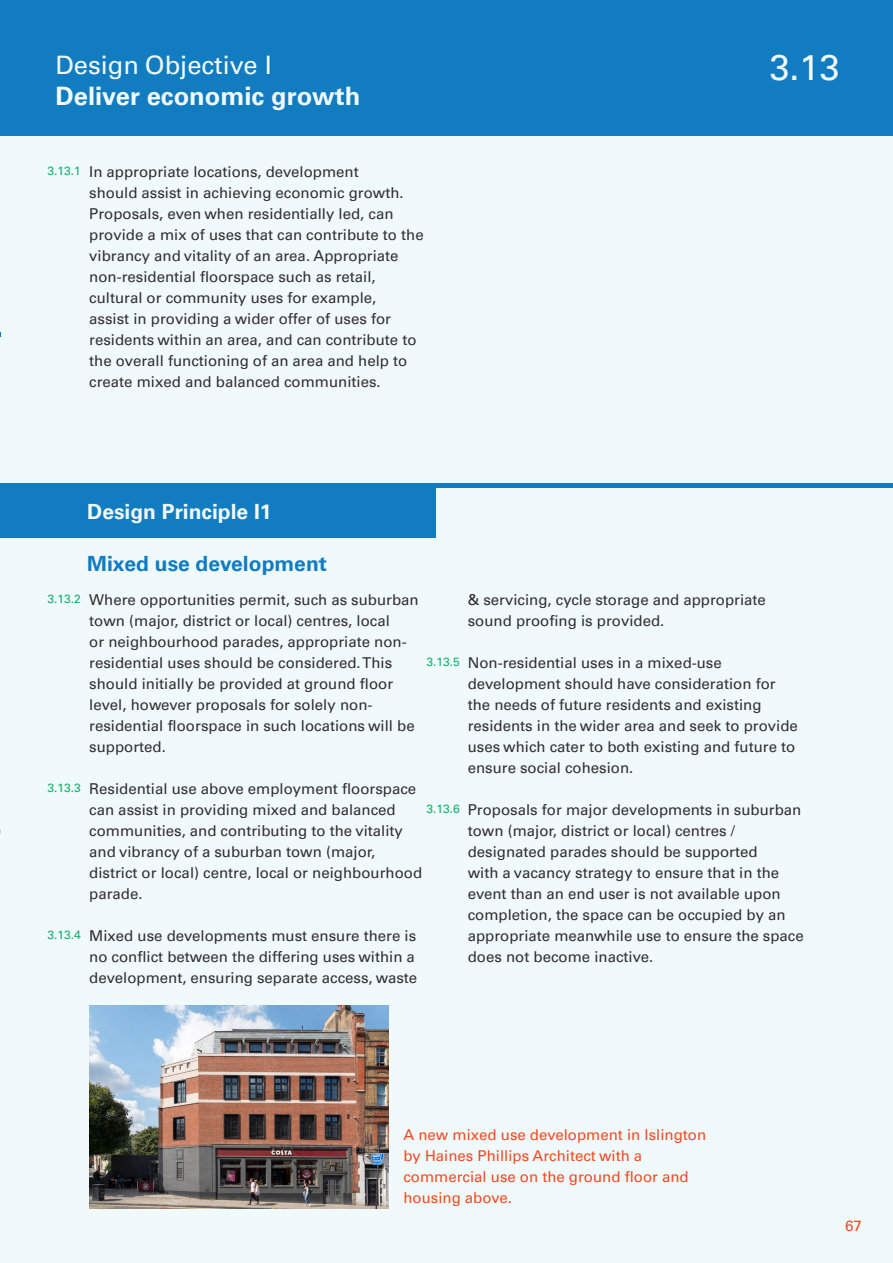
<style>
.page{position:relative;width:893px;height:1263px;background:#fff}
.page>*{position:absolute;margin:0;border:0;box-sizing:border-box;transform-origin:0 0}
.Section_Heading{font:36px "Univers";color:#f0f9fb}
.Design_Objective_Header{font:700 25.5px "Univers";color:#f0f9fb}
.Design_Objective_Header-2{font:25.5px "Univers";color:#f0f9fb}
.Guidance_Paragraphs{font:700 21px "Univers";color:#117cc0}
.Guidance_Header{font:700 21px "Univers";color:#f0f9fb}
.Guidance_Paragraphs-2{font:15px/21px "Univers";color:#312f30}
.Annotation_Text{font:15px/21px "Univers";color:#f04b22}
.Clauses{font:12px "Univers";color:#0fb068}
</style>
<div class="page">
<div style="left:1px;top:0;width:892px;height:1263px;background:#f0f9fb"></div>
<div style="left:0;top:484px;width:436px;height:54px;background:#117cc0"></div>
<hr style="left:1px;top:484px;width:892px;height:4px;background:#117cc0">
<div style="left:0;top:0;width:893px;height:135px;background:#117cc0"></div>
<img style="left:89px;top:1006px;width:299px;height:203px">
<p class="Design_Objective_Header-2" style="left:55px;top:50px;width:218px">Design Objective I</p>
<p class="Design_Objective_Header" style="left:55px;top:80px;width:307px">Deliver economic growth</p>
<p class="Clauses" style="left:47px;top:163px;width:35px">3.13.1</p>
<p class="Guidance_Paragraphs-2" style="left:89px;top:161px;width:336px">In appropriate locations, development<br>should assist in achieving economic growth.<br>Proposals, even when residentially led, can provide a mix of uses that can contribute to the vibrancy and vitality of an area. Appropriate non-residential floorspace such as retail, cultural or community uses for example,<br>assist in providing a wider offer of uses for residents within an area, and can contribute to the overall functioning of an area and help to create mixed and balanced communities.</p>
<p class="Section_Heading" style="left:769px;top:45px;width:72px">3.13</p>
<p class="Guidance_Header" style="left:87px;top:499px;width:186px">Design Principle I1</p>
<p class="Guidance_Paragraphs" style="left:87px;top:551px;width:241px">Mixed use development</p>
<p class="Clauses" style="left:47px;top:591px;width:35px">3.13.2</p>
<p class="Clauses" style="left:47px;top:780px;width:35px">3.13.3</p>
<p class="Clauses" style="left:47px;top:927px;width:35px">3.13.4</p>
<p class="Guidance_Paragraphs-2" style="left:89px;top:589px;width:331px">Where opportunities permit, such as suburban town (major, district or local) centres, local<br>or neighbourhood parades, appropriate non&shy;residential uses should be considered. This should initially be provided at ground floor level, however proposals for solely non&shy;residential floorspace in such locations will be supported.</p>
<p class="Guidance_Paragraphs-2" style="left:89px;top:778px;width:334px">Residential use above employment floorspace can assist in providing mixed and balanced communities, and contributing to the vitality and vibrancy of a suburban town (major, district or local) centre, local or neighbourhood parade.</p>
<p class="Guidance_Paragraphs-2" style="left:89px;top:925px;width:329px">Mixed use developments must ensure there is no conflict between the differing uses within a development, ensuring separate access, waste</p>
<p class="Clauses" style="left:426px;top:654px;width:35px">3.13.5</p>
<p class="Clauses" style="left:426px;top:801px;width:35px">3.13.6</p>
<p class="Guidance_Paragraphs-2" style="left:468px;top:589px;width:300px">&amp; servicing, cycle storage and appropriate sound proofing is provided.</p>
<p class="Guidance_Paragraphs-2" style="left:468px;top:652px;width:332px">Non-residential uses in a mixed-use development should have consideration for the needs of future residents and existing residents in the wider area and seek to provide uses which cater to both existing and future to ensure social cohesion.</p>
<p class="Guidance_Paragraphs-2" style="left:468px;top:799px;width:337px">Proposals for major developments in suburban town (major, district or local) centres / designated parades should be supported<br>with a vacancy strategy to ensure that in the event than an end user is not available upon completion, the space can be occupied by an appropriate meanwhile use to ensure the space does not become inactive.</p>
<p class="Annotation_Text" style="left:403px;top:1124px;width:304px">A new mixed use development in Islington by Haines Phillips Architect with a commercial use on the ground floor and housing above.</p>
<p class="Annotation_Text" style="left:845px;top:1216px;width:18px">67</p>
</div>
